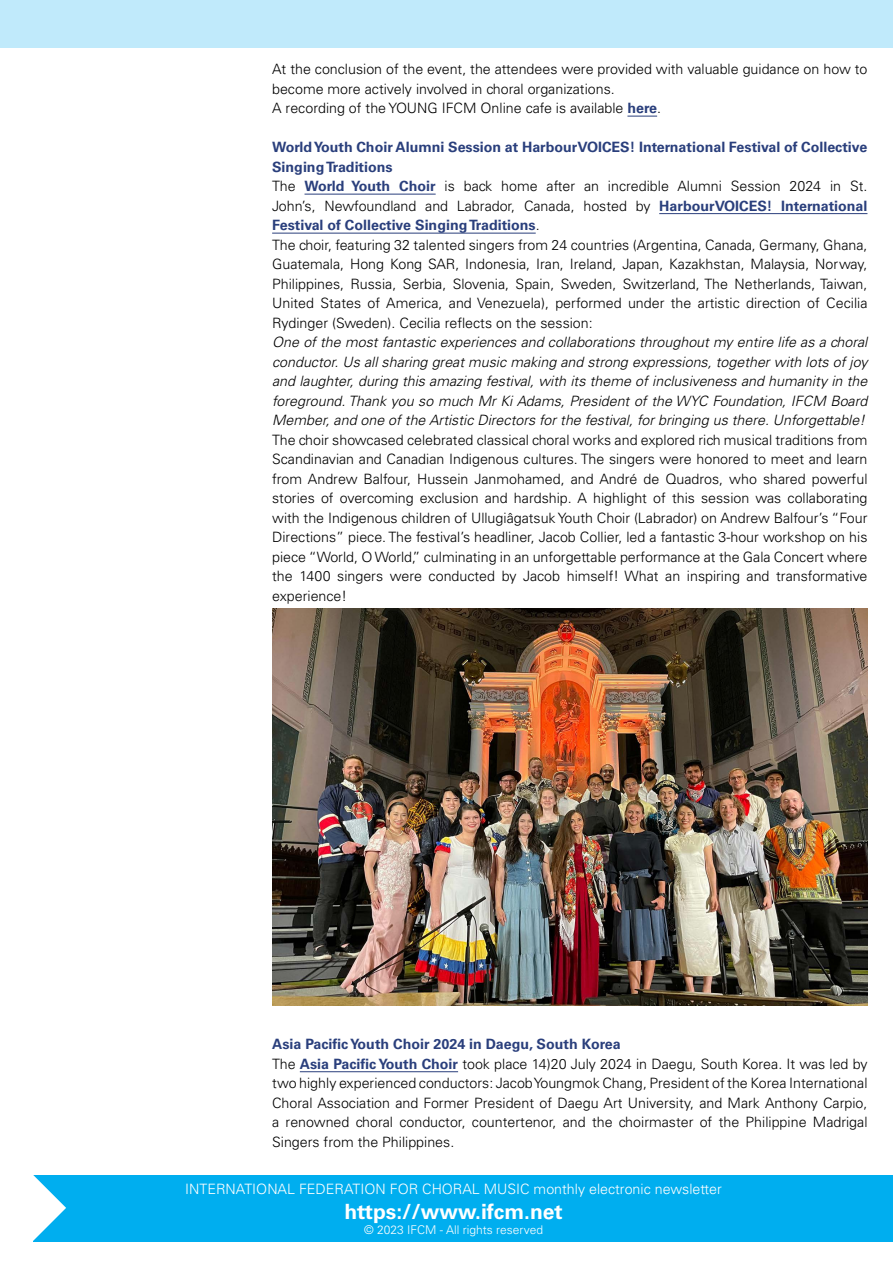
<style>
.page{position:relative;width:893px;height:1263px;background:#fff}
.page>*{position:absolute;margin:0;border:0;box-sizing:border-box;transform-origin:0 0}
.t1{font:700 21px "Univers LT Std";color:#fff}
.t2{font:300 14.25px/19.5px "Univers LT Std";color:#000}
.t3{font:italic 300 14.25px/19.5px "Univers LT Std";color:#000;text-align:justify}
.t4{font:300 14.25px "Univers LT Std";color:#fff}
.t5{font:300 12px "Univers LT Std";color:#fff}
.s1{font-weight:700;color:#2a3f7c}
</style>
<div class="page">
<hr style="left:627px;top:116px;width:30px;height:1px;background:#2a3f7c">
<hr style="left:305px;top:194px;width:131px;height:1px;background:#2a3f7c">
<hr style="left:659px;top:213px;width:208px;height:1px;background:#2a3f7c">
<hr style="left:272px;top:233px;width:264px;height:1px;background:#2a3f7c">
<hr style="left:300px;top:1071px;width:158px;height:1px;background:#2a3f7c">
<div style="left:33px;top:1176px;width:860px;height:66px;background:#00aeef"></div>
<svg style="left:33px;top:1175px;width:33px;height:66px"></svg>
<div style="left:0;top:0;width:893px;height:48px;background:#c0eafb"></div>
<img style="left:272px;top:609px;width:596px;height:397px">
<p class="t2" style="left:272px;top:59px;width:597px">At the conclusion of the event, the attendees were provided with valuable guidance on how to become more actively involved in choral organizations.<br>A recording of the YOUNG IFCM Online cafe is available <span class="s1">here</span>.</p>
<p class="t2" style="left:272px;top:137px;width:597px"><span class="s1">World Youth Choir Alumni Session at HarbourVOICES! International Festival of Collective Singing Traditions<br></span>The <span class="s1">World Youth Choir</span> is back home after an incredible Alumni Session 2024 in St.<br>John’s, Newfoundland and Labrador, Canada, hosted by <span class="s1">HarbourVOICES! International Festival of Collective Singing Traditions</span>.<br>The choir, featuring 32 talented singers from 24 countries (Argentina, Canada, Germany, Ghana, Guatemala, Hong Kong SAR, Indonesia, Iran, Ireland, Japan, Kazakhstan, Malaysia, Norway, Philippines, Russia, Serbia, Slovenia, Spain, Sweden, Switzerland, The Netherlands, Taiwan, United States of America, and Venezuela), performed under the artistic direction of Cecilia Rydinger (Sweden). Cecilia reflects on the session:</p>
<p class="t3" style="left:272px;top:332px;width:597px">One of the most fantastic experiences and collaborations throughout my entire life as a choral conductor. Us all sharing great music making and strong expressions, together with lots of joy and laughter, during this amazing festival, with its theme of inclusiveness and humanity in the foreground. Thank you so much Mr Ki Adams, President of the WYC Foundation, IFCM Board Member, and one of the Artistic Directors for the festival, for bringing us there. Unforgettable!</p>
<p class="t2" style="left:272px;top:430px;width:597px;text-align:justify">The choir showcased celebrated classical choral works and explored rich musical traditions from Scandinavian and Canadian Indigenous cultures. The singers were honored to meet and learn from Andrew Balfour, Hussein Janmohamed, and André de Quadros, who shared powerful stories of overcoming exclusion and hardship. A highlight of this session was collaborating with the Indigenous children of Ullugiâgatsuk Youth Choir (Labrador) on Andrew Balfour’s “Four Directions” piece. The festival’s headliner, Jacob Collier, led a fantastic 3-hour workshop on his piece “World, O World,” culminating in an unforgettable performance at the Gala Concert where the 1400 singers were conducted by Jacob himself! What an inspiring and transformative experience!</p>
<p class="t2" style="left:272px;top:1034px;width:597px"><span class="s1">Asia Pacific Youth Choir 2024 in Daegu, South Korea<br></span>The <span class="s1">Asia Pacific Youth Choir</span> took place 14)20 July 2024 in Daegu, South Korea. It was led by two highly experienced conductors: Jacob Youngmok Chang, President of the Korea International Choral Association and Former President of Daegu Art University, and Mark Anthony Carpio, a renowned choral conductor, countertenor, and the choirmaster of the Philippine Madrigal Singers from the Philippines.</p>
<p class="t4" style="left:185px;top:1180px;width:538px">INTERNATIONAL FEDERATION FOR CHORAL MUSIC monthly electronic newsletter</p>
<h1 class="t1" style="left:344px;top:1200px;width:220px">https://www.ifcm.net</h1>
<p class="t5" style="left:364px;top:1222px;width:180px">© 2023 IFCM - All rights reserved</p>
</div>
